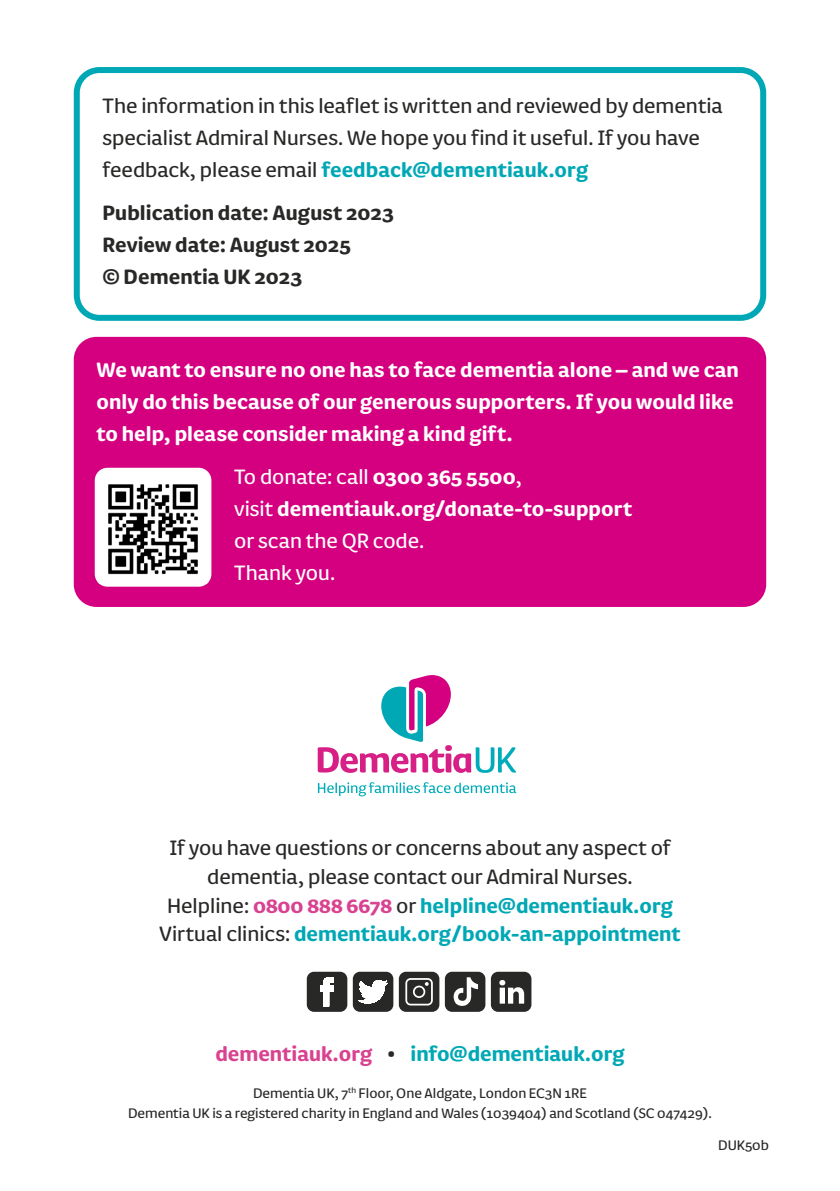
<style>
.page{position:relative;width:840px;height:1191px;background:#fff}
.page>*{position:absolute;margin:0;border:0;box-sizing:border-box;transform-origin:0 0}
.AC_body_copy{font:24px/32px "FS Pimlico";color:#282827}
.AC_body_copy-2{font:700 24px/32px "FS Pimlico";color:#fff}
.t1{font:700 24px "FS Pimlico";color:#00a8b5}
.AC_body_copy-3{font:700 24px/32px "FS Pimlico";color:#282827}
.AC_body_copy-4{font:24px "FS Pimlico";color:#fff}
.t2{font:16px/20px "FS Pimlico";color:#282827;text-align:center}
.s1{font-weight:700;color:#00a8b5}
.s2{font-weight:700}
.s3{font-weight:400}
.s4{font-weight:400;color:#282827}
.s5{color:#d94290}
.s6{color:#282827}
</style>
<div class="page">
<div style="left:74px;top:337px;width:691px;height:270px;background:#d4007f;border-radius:23px"></div>
<div style="left:74px;top:67px;width:691px;height:254px;border:6px solid #00a8b5;border-radius:23px"></div>
<svg style="left:318px;top:782px;width:198px;height:14px"></svg>
<svg style="left:317px;top:675px;width:199px;height:98px"></svg>
<div style="left:306px;top:971px;width:41px;height:40px;background:#282827;border-radius:7px"></div>
<svg style="left:320px;top:977px;width:14px;height:29px"></svg>
<div style="left:352px;top:971px;width:41px;height:40px;background:#282827;border-radius:7px"></div>
<svg style="left:358px;top:980px;width:29px;height:23px"></svg>
<div style="left:398px;top:971px;width:41px;height:40px;background:#282827;border-radius:7px"></div>
<svg style="left:405px;top:978px;width:27px;height:27px"></svg>
<div style="left:490px;top:971px;width:41px;height:40px;background:#282827;border-radius:7px"></div>
<svg style="left:499px;top:980px;width:25px;height:23px"></svg>
<div style="left:444px;top:971px;width:41px;height:40px;background:#282827;border-radius:7px"></div>
<svg style="left:453px;top:977px;width:25px;height:29px"></svg>
<div style="left:95px;top:468px;width:116px;height:118px;background:#fff;border-radius:13px"></div>
<img style="left:97px;top:484px;width:111px;height:100px">
<p class="AC_body_copy" style="left:102px;top:89px;width:621px">The information in this leaflet is written and reviewed by dementia specialist Admiral Nurses. We hope you find it useful. If you have feedback, please email <span class="s1">feedback@dementiauk.org</span></p>
<p class="AC_body_copy-3" style="left:102px;top:196px;width:292px">Publication date: August 2023<br>Review date: August 2025<br>© Dementia UK 2023</p>
<p class="AC_body_copy-2" style="left:96px;top:352px;width:643px">We want to ensure no one has to face dementia alone – and we can only do this because of our generous supporters. If you would like to help, please consider making a kind gift.</p>
<p class="AC_body_copy-4" style="left:234px;top:459px;width:289px">To donate: call <span class="s2">0300 365 5500</span>,</p>
<p class="AC_body_copy-2" style="left:234px;top:492px;width:399px"><span class="s3">visit</span> dementiauk.org/donate-to-support <span class="s3">or scan the QR code.</span></p>
<p class="AC_body_copy-4" style="left:234px;top:555px;width:103px">Thank you.</p>
<p class="AC_body_copy" style="left:169px;top:832px;width:502px;line-height:28.8px;text-align:center">If you have questions or concerns about any aspect of dementia, please contact our Admiral Nurses.</p>
<p class="t1" style="left:167px;top:887px;width:507px"><span class="s4">Helpline:</span> <span class="s5">0800 888 6678</span> <span class="s4">or</span> helpline@dementiauk.org</p>
<p class="t1" style="left:159px;top:916px;width:523px"><span class="s4">Virtual clinics:</span> dementiauk.org/book-an-appointment</p>
<p class="t1" style="left:215px;top:1035px;width:410px"><span class="s5">dementiauk.org</span> <span class="s6">•</span> info@dementiauk.org</p>
<p class="t2" style="left:128px;top:1082px;width:585px">Dementia UK, 7<sup>th</sup> Floor, One Aldgate, London EC3N 1RE<br>Dementia UK is a registered charity in England and Wales (1039404) and Scotland (SC 047429).</p>
<p class="t2" style="left:717px;top:1134px;width:52px">DUK50b</p>
</div>
